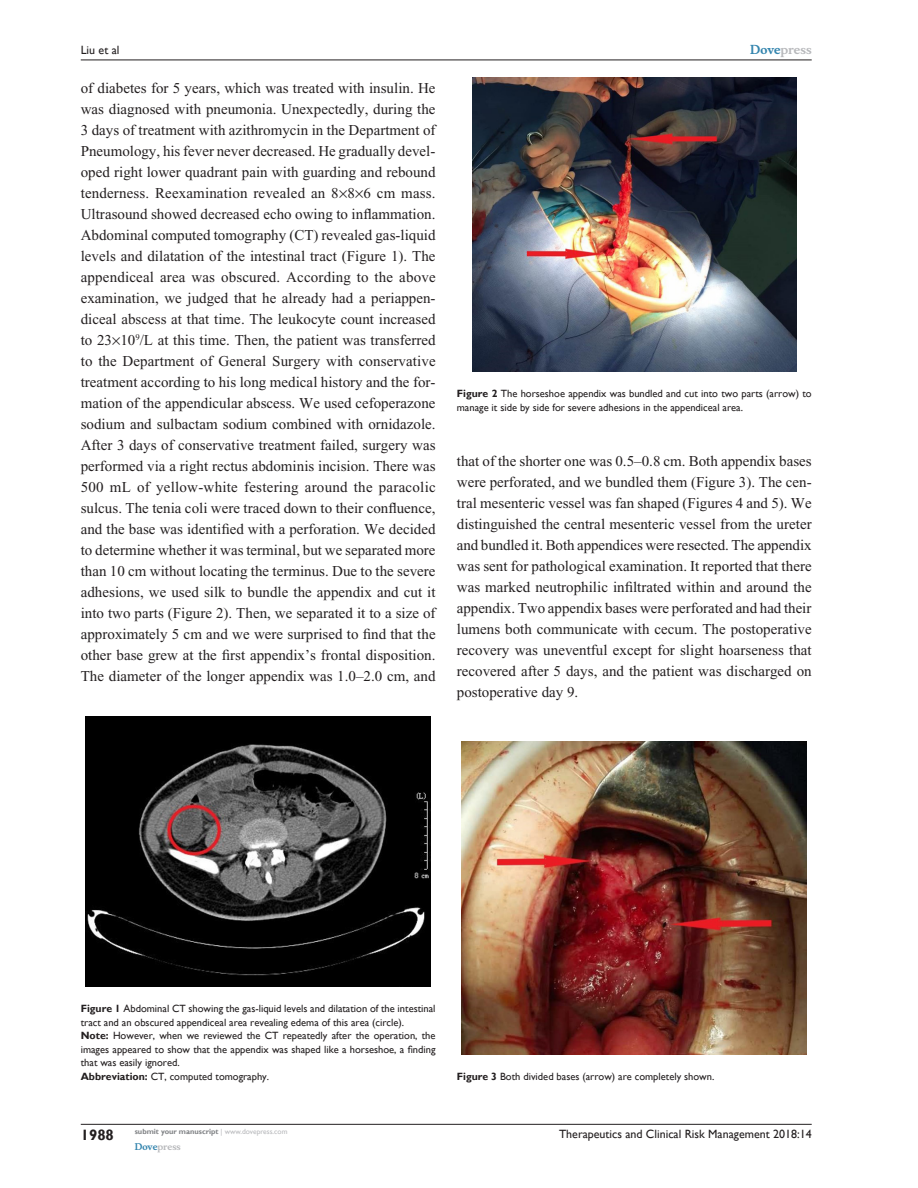
<style>
.page{position:relative;width:918px;height:1188px;background:#fff}
.page>*{position:absolute;margin:0;border:0;box-sizing:border-box;transform-origin:0 0}
.TxF{font:15px/21px "Times New Roman";color:#231f20;text-align:justify}
.RunFolio-V{font:700 15px "Gill Sans";color:#231f20}
.RunF-V{font:12px "Gill Sans";color:#231f20}
.RunH-Brand-V{font:700 12px "Musee";color:#b8b9bc}
.RunH-V{font:12px "Gill Sans";color:#231f20}
.FigC{font:10.5px/13.5px "Gill Sans";color:#231f20}
.FigSNRI{font:10.5px/13.5px "Gill Sans";color:#231f20;text-align:justify}
.RunF-Brand-V{font:700 9px "Musee";color:#b8b9bc}
.RunF-SubmityourMS-V{font:700 7.5px "Gill Sans";color:#808285}
.s1{color:#3485ae}
.s2{font-weight:700}
.s3{font-weight:400;color:#b8b9bc}
</style>
<div class="page">
<hr style="left:81px;top:1124px;width:731px;height:1px;background:#231f20">
<hr style="left:81px;top:60px;width:731px;height:1px;background:#231f20">
<img style="left:86px;top:716px;width:345px;height:271px">
<img style="left:462px;top:741px;width:345px;height:313px">
<img style="left:472px;top:78px;width:324px;height:294px">
<p class="RunH-V" style="left:81px;top:43px;width:40px">Liu et al</p>
<p class="TxF" style="left:81px;top:77px;width:357px">of diabetes for 5 years, which was treated with insulin. He was diagnosed with pneumonia. Unexpectedly, during the 3 days of treatment with azithromycin in the Department of Pneumology, his fever never decreased. He gradually devel&shy;oped right lower quadrant pain with guarding and rebound tenderness. Reexamination revealed an 8 8 6 cm mass.<br>Ultrasound showed decreased echo owing to inflammation.<br>Abdominal computed tomography (CT) revealed gas-liquid levels and dilatation of the intestinal tract (Figure 1). The appendiceal area was obscured. According to the above examination, we judged that he already had a periappen&shy;diceal abscess at that time. The leukocyte count increased to 23 10<sup>9</sup>/L at this time. Then, the patient was transferred to the Department of General Surgery with conservative treatment according to his long medical history and the for&shy;mation of the appendicular abscess. We used cefoperazone sodium and sulbactam sodium combined with ornidazole.<br>After 3 days of conservative treatment failed, surgery was performed via a right rectus abdominis incision. There was 500 mL of yellow-white festering around the paracolic sulcus. The tenia coli were traced down to their confluence, and the base was identified with a perforation. We decided to determine whether it was terminal, but we separated more than 10 cm without locating the terminus. Due to the severe adhesions, we used silk to bundle the appendix and cut it into two parts (Figure 2). Then, we separated it to a size of approximately 5 cm and we were surprised to find that the other base grew at the first appendix’s frontal disposition.<br>The diameter of the longer appendix was 1.0–2.0 cm, and</p>
<p class="RunH-Brand-V" style="left:750px;top:43px;width:63px"><span class="s1">Dove</span>press</p>
<p class="FigC" style="left:457px;top:387px;width:356px"><span class="s2">Figure 2</span> The horseshoe appendix was bundled and cut into two parts (arrow) to manage it side by side for severe adhesions in the appendiceal area.</p>
<p class="TxF" style="left:457px;top:451px;width:356px">that of the shorter one was 0.5–0.8 cm. Both appendix bases were perforated, and we bundled them (Figure 3). The cen&shy;tral mesenteric vessel was fan shaped (Figures 4 and 5). We distinguished the central mesenteric vessel from the ureter and bundled it. Both appendices were resected. The appendix was sent for pathological examination. It reported that there was marked neutrophilic infiltrated within and around the appendix. Two appendix bases were perforated and had their lumens both communicate with cecum. The postoperative recovery was uneventful except for slight hoarseness that recovered after 5 days, and the patient was discharged on postoperative day 9.</p>
<p class="FigC" style="left:81px;top:1002px;width:356px"><span class="s2">Figure 1</span> Abdominal CT showing the gas-liquid levels and dilatation of the intestinal tract and an obscured appendiceal area revealing edema of this area (circle).</p>
<p class="FigSNRI" style="left:81px;top:1029px;width:356px"><span class="s2">Note:</span> However, when we reviewed the CT repeatedly after the operation, the images appeared to show that the appendix was shaped like a horseshoe, a finding that was easily ignored.</p>
<p class="FigSNRI" style="left:81px;top:1069px;width:190px"><span class="s2">Abbreviation:</span> CT, computed tomography.</p>
<p class="FigC" style="left:457px;top:1069px;width:259px"><span class="s2">Figure 3</span> Both divided bases (arrow) are completely shown.</p>
<p class="RunFolio-V" style="left:81px;top:1126px;width:35px">1988</p>
<p class="RunF-SubmityourMS-V" style="left:135px;top:1127px;width:154px">submit your manuscript <span class="s3">| www.dovepress.com</span></p>
<p class="RunF-Brand-V" style="left:135px;top:1141px;width:48px"><span class="s1">Dove</span>press</p>
<p class="RunF-V" style="left:559px;top:1127px;width:254px">Therapeutics and Clinical Risk Management 2018:14</p>
</div>
